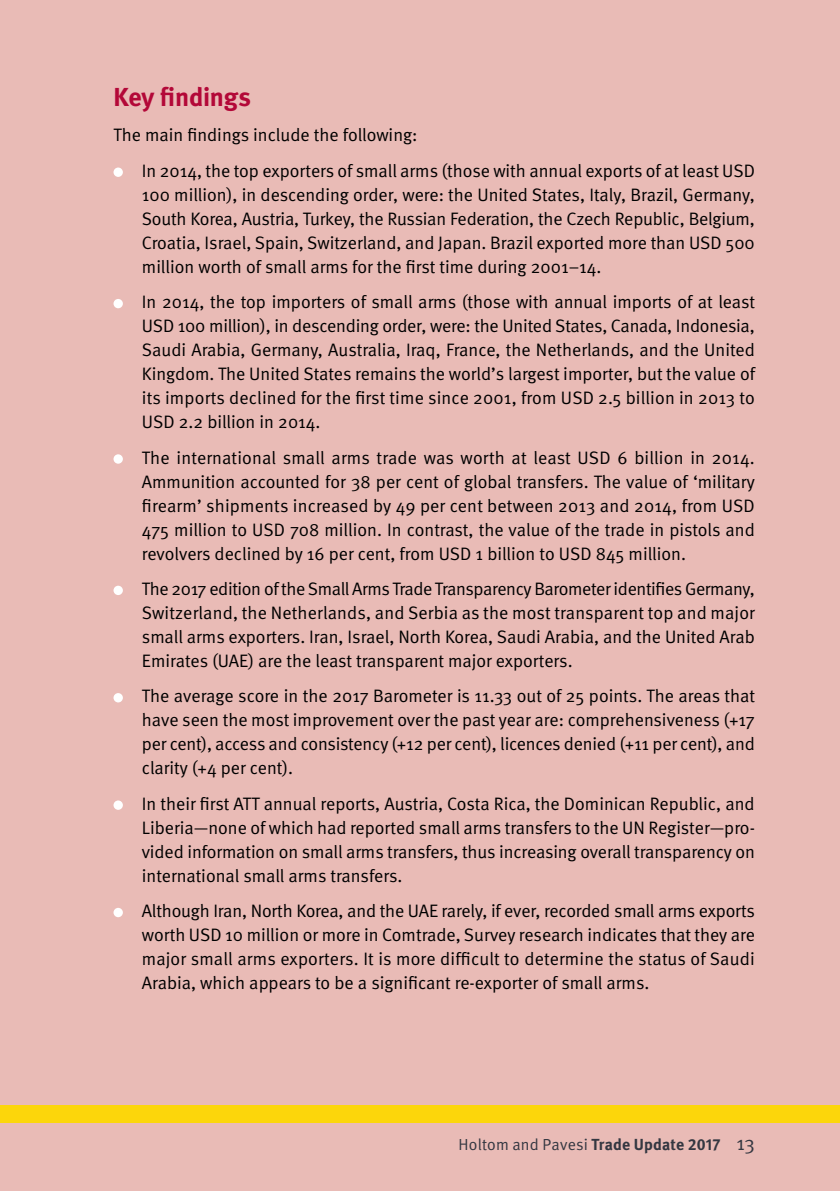
<style>
.page{position:relative;width:840px;height:1191px;background:#fff}
.page>*{position:absolute;margin:0;border:0;box-sizing:border-box;transform-origin:0 0}
.t1{font:700 26px "Meta";letter-spacing:-.01em;color:#b30838}
.t2{font:18px/24px "Meta Normal";color:#000;text-align:justify}
.t3{font:16px "Meta Normal";letter-spacing:.01em;color:#343741}
.s1{font-family:"Meta";font-weight:700}
.s2{font-family:"Meta Bold Expert"}
.s3{font-size:20px}
</style>
<div class="page">
<div style="left:0;top:0;width:839px;height:1191px;background:#e9bbb6"></div>
<div style="left:113px;top:167px;width:10px;height:10px;background:#fff;border-radius:50%"></div>
<div style="left:113px;top:299px;width:10px;height:9px;background:#fff;border-radius:50%"></div>
<div style="left:113px;top:454px;width:10px;height:10px;background:#fff;border-radius:50%"></div>
<div style="left:113px;top:585px;width:10px;height:10px;background:#fff;border-radius:50%"></div>
<div style="left:113px;top:693px;width:10px;height:9px;background:#fff;border-radius:50%"></div>
<div style="left:113px;top:800px;width:10px;height:10px;background:#fff;border-radius:50%"></div>
<div style="left:113px;top:908px;width:10px;height:9px;background:#fff;border-radius:50%"></div>
<div style="left:0;top:1106px;width:839px;height:17px;background:#fcd60b"></div>
<h1 class="t1" style="left:113px;top:81px;width:139px">Key findings</h1>
<p class="t2" style="left:142px;top:117px;width:614px;line-height:35.4px;text-indent:-28px">The main findings include the following:<br>In 2014, the top exporters of small arms (those with annual exports of at least USD</p>
<p class="t2" style="left:142px;top:182px;width:614px">100 million), in descending order, were: the United States, Italy, Brazil, Germany, South Korea, Austria, Turkey, the Russian Federation, the Czech Republic, Belgium, Croatia, Israel, Spain, Switzerland, and Japan. Brazil exported more than USD 500 million worth of small arms for the first time during 2001–14.</p>
<p class="t2" style="left:142px;top:290px;width:614px">In 2014, the top importers of small arms (those with annual imports of at least USD 100 million), in descending order, were: the United States, Canada, Indonesia, Saudi Arabia, Germany, Australia, Iraq, France, the Netherlands, and the United Kingdom. The United States remains the world’s largest importer, but the value of its imports declined for the first time since 2001, from USD 2.5 billion in 2013 to USD 2.2 billion in 2014.</p>
<p class="t2" style="left:142px;top:445px;width:614px">The international small arms trade was worth at least USD 6 billion in 2014.<br>Ammunition accounted for 38 per cent of global transfers. The value of ‘military firearm’ shipments increased by 49 per cent between 2013 and 2014, from USD 475 million to USD 708 million. In contrast, the value of the trade in pistols and revolvers declined by 16 per cent, from USD 1 billion to USD 845 million.</p>
<p class="t2" style="left:142px;top:576px;width:614px">The 2017 edition of the Small Arms Trade Transparency Barometer identifies Germany, Switzerland, the Netherlands, and Serbia as the most transparent top and major small arms exporters. Iran, Israel, North Korea, Saudi Arabia, and the United Arab Emirates (UAE) are the least transparent major exporters.</p>
<p class="t2" style="left:142px;top:684px;width:614px">The average score in the 2017 Barometer is 11.33 out of 25 points. The areas that have seen the most improvement over the past year are: comprehensiveness (+17 per cent), access and consistency (+12 per cent), licences denied (+11 per cent), and clarity (+4 per cent).</p>
<p class="t2" style="left:142px;top:791px;width:614px">In their first ATT annual reports, Austria, Costa Rica, the Dominican Republic, and Liberia—none of which had reported small arms transfers to the UN Register—pro&shy;vided information on small arms transfers, thus increasing overall transparency on international small arms transfers.</p>
<p class="t2" style="left:142px;top:898px;width:614px">Although Iran, North Korea, and the UAE rarely, if ever, recorded small arms exports worth USD 10 million or more in Comtrade, Survey research indicates that they are major small arms exporters. It is more difficult to determine the status of Saudi Arabia, which appears to be a significant re-exporter of small arms.</p>
<p class="t3" style="left:458px;top:1135px;width:297px">Holtom and Pavesi <span class="s1">Trade Update</span> <span class="s2">2017</span> <span class="s3">13</span></p>
</div>
